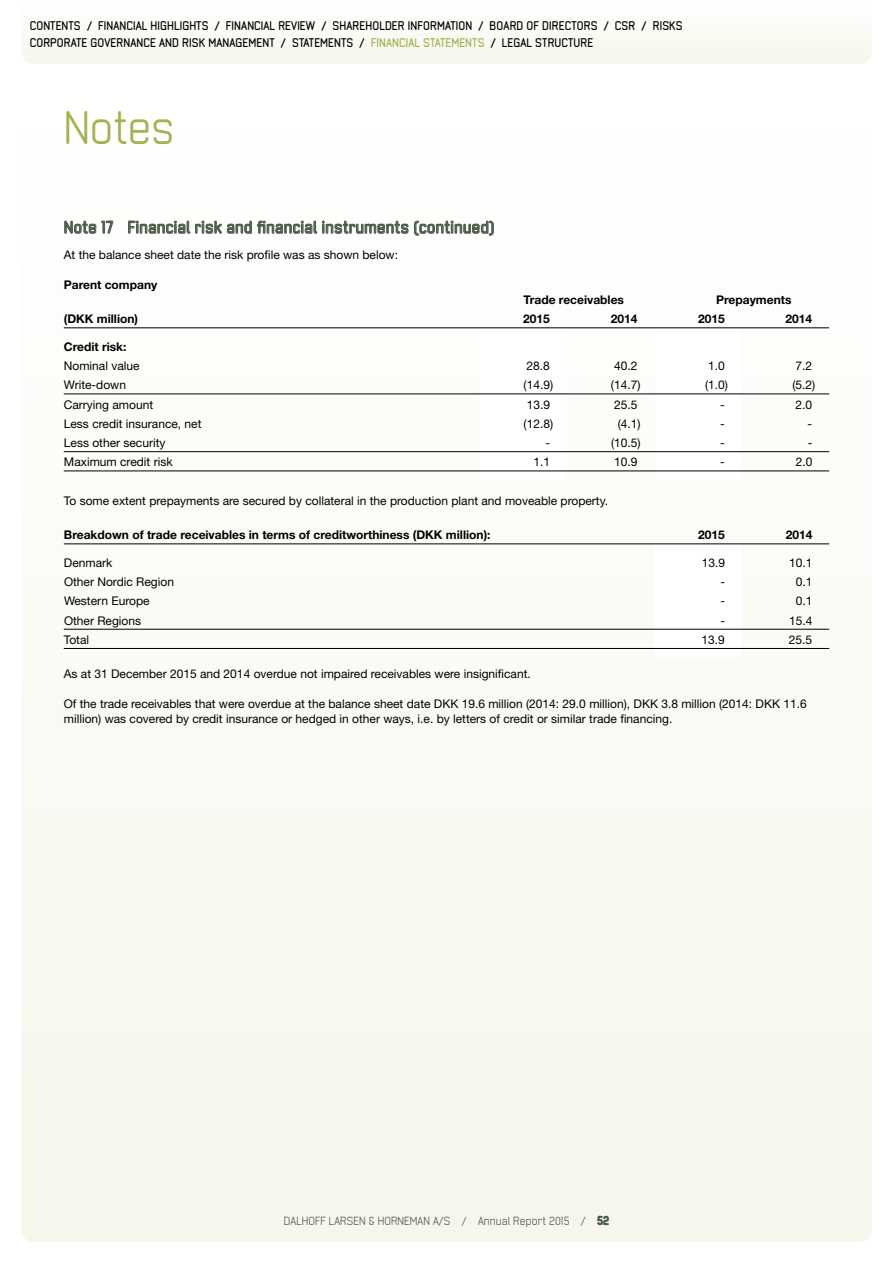
<style>
.page{position:relative;width:893px;height:1263px;background:#fff}
.page>*{position:absolute;margin:0;border:0;box-sizing:border-box;transform-origin:0 0}
.t1{font:45px "Neutraliser Sans";color:#a5b153}
.t2{font:700 16.5px "Neutraliser Sans";letter-spacing:.01em;color:#4d5c4b}
.t3{font:12px/15px "Helvetica Neue LT Std";color:#000}
.t4{font:700 12px/16.5px "Neutraliser Sans";letter-spacing:.01em;color:#000}
.t5{font:700 12px "Helvetica Neue LT Std";color:#000}
.t6{font:11.25px "Neutraliser Sans";letter-spacing:.01em;color:#4d5c4b}
.s1{color:#a5b153}
.s2{font-weight:700}
</style>
<div class="page">
<div style="left:21px;top:64px;width:851px;height:1178px;background:#fafaf5;border-radius:13px"></div>
<svg style="left:597px;top:1215px;width:12px;height:10px"></svg>
<div style="left:654px;top:544px;width:88px;height:85px;background:#fff"></div>
<div style="left:480px;top:328px;width:87px;height:143px;background:#fff"></div>
<div style="left:654px;top:328px;width:88px;height:143px;background:#fff"></div>
<hr style="left:64px;top:327px;width:765px;height:1px;background:#000">
<hr style="left:64px;top:394px;width:765px;height:1px;background:#000">
<hr style="left:64px;top:451px;width:765px;height:1px;background:#000">
<hr style="left:64px;top:471px;width:765px;height:1px;background:#000">
<hr style="left:64px;top:543px;width:765px;height:1px;background:#000">
<hr style="left:64px;top:629px;width:765px;height:1px;background:#000">
<hr style="left:64px;top:648px;width:765px;height:1px;background:#000">
<svg style="left:64px;top:221px;width:49px;height:13px"></svg>
<svg style="left:128px;top:221px;width:280px;height:13px"></svg>
<svg style="left:414px;top:221px;width:80px;height:15px"></svg>
<div style="left:21px;top:35px;width:851px;height:29px;background:#f8f8f0"></div>
<p class="t4" style="left:30px;top:17px;width:654px">CONTENTS / FINANCIAL HIGHLIGHTS / FINANCIAL REVIEW / SHAREHOLDER INFORMATION / BOARD OF DIRECTORS / CSR / RISKS<br>CORPORATE GOVERNANCE AND RISK MANAGEMENT / STATEMENTS / <span class="s1">FINANCIAL STATEMENTS</span> / LEGAL STRUCTURE</p>
<h1 class="t1" style="left:64px;top:102px;width:112px">Notes</h1>
<h2 class="t2" style="left:64px;top:218px;width:432px">Note 17 Financial risk and financial instruments (continued)</h2>
<p class="t3" style="left:64px;top:247px;width:336px">At the balance sheet date the risk profile was as shown below:</p>
<p class="t5" style="left:64px;top:277px;width:95px">Parent company</p>
<p class="t5" style="left:524px;top:292px;width:102px">Trade receivables</p>
<p class="t5" style="left:716px;top:292px;width:77px">Prepayments</p>
<p class="t5" style="left:64px;top:311px;width:76px">(DKK million)</p>
<p class="t5" style="left:523px;top:311px;width:28px">2015</p>
<p class="t5" style="left:611px;top:311px;width:28px">2014</p>
<p class="t5" style="left:698px;top:311px;width:28px">2015</p>
<p class="t5" style="left:785px;top:311px;width:28px">2014</p>
<p class="t5" style="left:64px;top:339px;width:64px">Credit risk:</p>
<p class="t3" style="left:64px;top:358px;width:77px">Nominal value</p>
<p class="t3" style="left:527px;top:358px;width:25px">28.8</p>
<p class="t3" style="left:614px;top:358px;width:25px">40.2</p>
<p class="t3" style="left:708px;top:358px;width:18px">1.0</p>
<p class="t3" style="left:795px;top:358px;width:18px">7.2</p>
<p class="t3" style="left:64px;top:377px;width:64px">Write-down</p>
<p class="t3" style="left:524px;top:377px;width:31px">(14.9)</p>
<p class="t3" style="left:611px;top:377px;width:31px">(14.7)</p>
<p class="t3" style="left:705px;top:377px;width:24px">(1.0)</p>
<p class="t3" style="left:792px;top:377px;width:24px">(5.2)</p>
<p class="t3" style="left:64px;top:397px;width:91px">Carrying amount</p>
<p class="t3" style="left:527px;top:397px;width:25px">13.9</p>
<p class="t3" style="left:614px;top:397px;width:25px">25.5</p>
<p class="t3" style="left:720px;top:397px;width:6px">-</p>
<p class="t3" style="left:796px;top:397px;width:18px">2.0</p>
<p class="t3" style="left:64px;top:416px;width:139px">Less credit insurance, net</p>
<p class="t3" style="left:524px;top:416px;width:31px">(12.8)</p>
<p class="t3" style="left:618px;top:416px;width:24px">(4.1)</p>
<p class="t3" style="left:720px;top:416px;width:6px">-</p>
<p class="t3" style="left:808px;top:416px;width:6px">-</p>
<p class="t3" style="left:64px;top:435px;width:103px">Less other security</p>
<p class="t3" style="left:545px;top:435px;width:6px">-</p>
<p class="t3" style="left:611px;top:435px;width:31px">(10.5)</p>
<p class="t3" style="left:720px;top:435px;width:6px">-</p>
<p class="t3" style="left:808px;top:435px;width:6px">-</p>
<p class="t3" style="left:64px;top:454px;width:110px">Maximum credit risk</p>
<p class="t3" style="left:533px;top:454px;width:18px">1.1</p>
<p class="t3" style="left:614px;top:454px;width:25px">10.9</p>
<p class="t3" style="left:720px;top:454px;width:6px">-</p>
<p class="t3" style="left:796px;top:454px;width:18px">2.0</p>
<p class="t3" style="left:64px;top:493px;width:546px">To some extent prepayments are secured by collateral in the production plant and moveable property.</p>
<p class="t5" style="left:64px;top:527px;width:428px">Breakdown of trade receivables in terms of creditworthiness (DKK million):</p>
<p class="t5" style="left:698px;top:527px;width:28px">2015</p>
<p class="t5" style="left:786px;top:527px;width:28px">2014</p>
<p class="t3" style="left:64px;top:555px;width:50px">Denmark</p>
<p class="t3" style="left:702px;top:555px;width:25px">13.9</p>
<p class="t3" style="left:789px;top:555px;width:25px">10.1</p>
<p class="t3" style="left:64px;top:574px;width:112px">Other Nordic Region</p>
<p class="t3" style="left:720px;top:574px;width:6px">-</p>
<p class="t3" style="left:796px;top:574px;width:18px">0.1</p>
<p class="t3" style="left:64px;top:593px;width:87px">Western Europe</p>
<p class="t3" style="left:720px;top:593px;width:6px">-</p>
<p class="t3" style="left:796px;top:593px;width:18px">0.1</p>
<p class="t3" style="left:64px;top:613px;width:79px">Other Regions</p>
<p class="t3" style="left:720px;top:613px;width:6px">-</p>
<p class="t3" style="left:789px;top:613px;width:25px">15.4</p>
<p class="t3" style="left:64px;top:632px;width:27px">Total</p>
<p class="t3" style="left:701px;top:632px;width:25px">13.9</p>
<p class="t3" style="left:789px;top:632px;width:25px">25.5</p>
<p class="t3" style="left:64px;top:666px;width:469px">As at 31 December 2015 and 2014 overdue not impaired receivables were insignificant.</p>
<p class="t3" style="left:64px;top:696px;width:744px">Of the trade receivables that were overdue at the balance sheet date DKK 19.6 million (2014: 29.0 million), DKK 3.8 million (2014: DKK 11.6 million) was covered by credit insurance or hedged in other ways, i.e. by letters of credit or similar trade financing.</p>
<p class="t6" style="left:284px;top:1214px;width:326px">DALHOFF LARSEN &amp; HORNEMAN A/S / Annual Report 2015 / <span class="s2">52</span></p>
</div>
